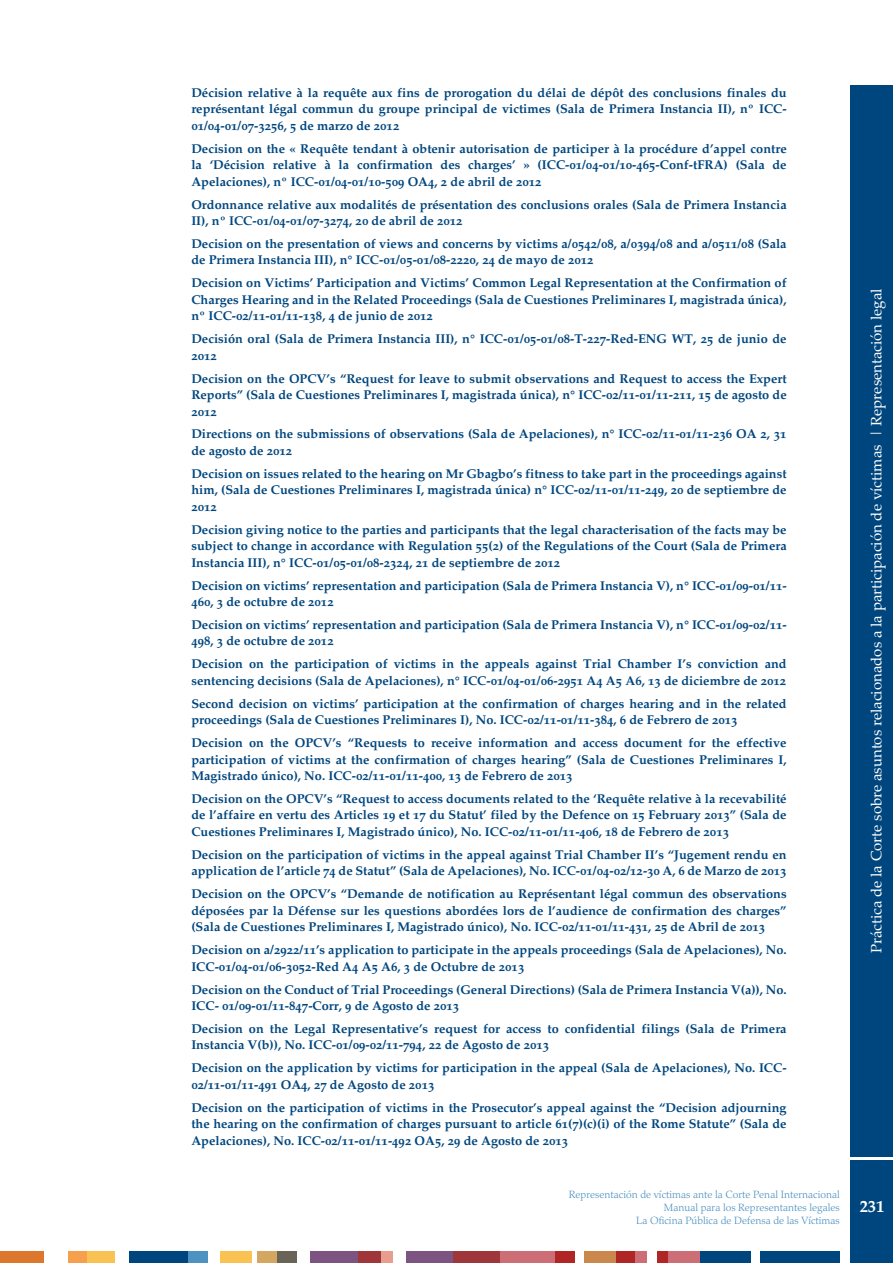
<style>
.page{position:relative;width:893px;height:1263px;background:#fff}
.page>*{position:absolute;margin:0;border:0;box-sizing:border-box;transform-origin:0 0}
.t1{font:700 16.5px "Palatino Linotype";color:#fff}
.t2{font:15px "Palatino Linotype";color:#fff}
.t3{font:700 12.75px/16.5px "Palatino Old Style Figures";color:#00467e}
.t4{font:300 10.5px/12.6px "Palatino Linotype";color:#4e92c1;text-align:right}
</style>
<div class="page">
<div style="left:0;top:1251px;width:43px;height:12px;background:#dd772e"></div>
<div style="left:68px;top:1251px;width:20px;height:12px;background:#f6a04d"></div>
<div style="left:88px;top:1251px;width:27px;height:12px;background:#f9c252"></div>
<div style="left:130px;top:1251px;width:58px;height:12px;background:#00467e"></div>
<div style="left:188px;top:1251px;width:20px;height:12px;background:#4e92c1"></div>
<div style="left:220px;top:1251px;width:31px;height:12px;background:#f9c252"></div>
<div style="left:257px;top:1251px;width:20px;height:12px;background:#d3a75f"></div>
<div style="left:277px;top:1251px;width:19px;height:12px;background:#696358"></div>
<div style="left:357px;top:1251px;width:24px;height:12px;background:#9e363a"></div>
<div style="left:381px;top:1251px;width:11px;height:12px;background:#e89e8e"></div>
<div style="left:310px;top:1251px;width:47px;height:12px;background:#7d5382"></div>
<div style="left:406px;top:1251px;width:47px;height:12px;background:#7d5382"></div>
<div style="left:453px;top:1251px;width:47px;height:12px;background:#9e363a"></div>
<div style="left:500px;top:1251px;width:55px;height:12px;background:#cd6e77"></div>
<div style="left:555px;top:1251px;width:20px;height:12px;background:#b02625"></div>
<div style="left:616px;top:1251px;width:19px;height:12px;background:#b02625"></div>
<div style="left:635px;top:1251px;width:12px;height:12px;background:#cd6e77"></div>
<div style="left:585px;top:1251px;width:31px;height:12px;background:#ca884c"></div>
<div style="left:657px;top:1251px;width:12px;height:12px;background:#b02625"></div>
<div style="left:669px;top:1251px;width:31px;height:12px;background:#cd6e77"></div>
<div style="left:700px;top:1251px;width:51px;height:12px;background:#00467e"></div>
<div style="left:760px;top:1251px;width:79px;height:12px;background:#00467e"></div>
<div style="left:850px;top:1160px;width:43px;height:103px;background:#00467e"></div>
<div style="left:850px;top:85px;width:43px;height:1072px;background:#00467e"></div>
<p class="t3" style="left:191px;top:84px;width:597px;text-align:justify">Décision relative à la requête aux fins de prorogation du délai de dépôt des conclusions finales du représentant légal commun du groupe principal de victimes (Sala de Primera Instancia II), nº ICC-01/04-01/07-3256, 5 de marzo de 2012</p>
<p class="t3" style="left:191px;top:140px;width:597px;text-align:justify">Decision on the « Requête tendant à obtenir autorisation de participer à la procédure d’appel contre la ‘Décision relative à la confirmation des charges’ » (ICC-01/04-01/10-465-Conf-tFRA) (Sala de Apelaciones), nº ICC-01/04-01/10-509 OA4, 2 de abril de 2012</p>
<p class="t3" style="left:191px;top:196px;width:597px">Ordonnance relative aux modalités de présentation des conclusions orales (Sala de Primera Instancia<br>II), nº ICC-01/04-01/07-3274, 20 de abril de 2012</p>
<p class="t3" style="left:191px;top:235px;width:597px">Decision on the presentation of views and concerns by victims a/0542/08, a/0394/08 and a/0511/08 (Sala de Primera Instancia III), n° ICC-01/05-01/08-2220, 24 de mayo de 2012</p>
<p class="t3" style="left:191px;top:274px;width:597px;text-align:justify">Decision on Victims’ Participation and Victims’ Common Legal Representation at the Confirmation of Charges Hearing and in the Related Proceedings (Sala de Cuestiones Preliminares I, magistrada única), nº ICC-02/11-01/11-138, 4 de junio de 2012</p>
<p class="t3" style="left:191px;top:330px;width:597px">Decisión oral (Sala de Primera Instancia III), n° ICC-01/05-01/08-T-227-Red-ENG WT, 25 de junio de<br>2012</p>
<p class="t3" style="left:191px;top:370px;width:597px;text-align:justify">Decision on the OPCV’s “Request for leave to submit observations and Request to access the Expert Reports” (Sala de Cuestiones Preliminares I, magistrada única), n° ICC-02/11-01/11-211, 15 de agosto de 2012</p>
<p class="t3" style="left:191px;top:425px;width:597px">Directions on the submissions of observations (Sala de Apelaciones), n° ICC-02/11-01/11-236 OA 2, 31 de agosto de 2012</p>
<p class="t3" style="left:191px;top:465px;width:597px;text-align:justify">Decision on issues related to the hearing on Mr Gbagbo’s fitness to take part in the proceedings against him, (Sala de Cuestiones Preliminares I, magistrada única) n° ICC-02/11-01/11-249, 20 de septiembre de 2012</p>
<p class="t3" style="left:191px;top:521px;width:597px;text-align:justify">Decision giving notice to the parties and participants that the legal characterisation of the facts may be subject to change in accordance with Regulation 55(2) of the Regulations of the Court (Sala de Primera Instancia III), n° ICC-01/05-01/08-2324, 21 de septiembre de 2012</p>
<p class="t3" style="left:191px;top:577px;width:597px">Decision on victims’ representation and participation (Sala de Primera Instancia V), n° ICC-01/09-01/11-<br>460, 3 de octubre de 2012</p>
<p class="t3" style="left:191px;top:616px;width:597px">Decision on victims’ representation and participation (Sala de Primera Instancia V), n° ICC-01/09-02/11-<br>498, 3 de octubre de 2012</p>
<p class="t3" style="left:191px;top:655px;width:597px">Decision on the participation of victims in the appeals against Trial Chamber I’s conviction and sentencing decisions (Sala de Apelaciones), n° ICC-01/04-01/06-2951 A4 A5 A6, 13 de diciembre de 2012</p>
<p class="t3" style="left:191px;top:695px;width:597px">Second decision on victims’ participation at the confirmation of charges hearing and in the related proceedings (Sala de Cuestiones Preliminares I), No. ICC-02/11-01/11-384, 6 de Febrero de 2013</p>
<p class="t3" style="left:191px;top:734px;width:597px;text-align:justify">Decision on the OPCV’s “Requests to receive information and access document for the effective participation of victims at the confirmation of charges hearing” (Sala de Cuestiones Preliminares I, Magistrado único), No. ICC-02/11-01/11-400, 13 de Febrero de 2013</p>
<p class="t3" style="left:191px;top:790px;width:597px;text-align:justify">Decision on the OPCV’s “Request to access documents related to the ‘Requête relative à la recevabilité de l’affaire en vertu des Articles 19 et 17 du Statut’ filed by the Defence on 15 February 2013” (Sala de Cuestiones Preliminares I, Magistrado único), No. ICC-02/11-01/11-406, 18 de Febrero de 2013</p>
<p class="t3" style="left:191px;top:846px;width:597px">Decision on the participation of victims in the appeal against Trial Chamber II’s “Jugement rendu en application de l’article 74 de Statut” (Sala de Apelaciones), No. ICC-01/04-02/12-30 A, 6 de Marzo de 2013</p>
<p class="t3" style="left:191px;top:885px;width:597px;text-align:justify">Decision on the OPCV’s “Demande de notification au Représentant légal commun des observations déposées par la Défense sur les questions abordées lors de l’audience de confirmation des charges” (Sala de Cuestiones Preliminares I, Magistrado único), No. ICC-02/11-01/11-431, 25 de Abril de 2013</p>
<p class="t3" style="left:191px;top:941px;width:597px">Decision on a/2922/11’s application to participate in the appeals proceedings (Sala de Apelaciones), No.<br>ICC-01/04-01/06-3052-Red A4 A5 A6, 3 de Octubre de 2013</p>
<p class="t3" style="left:191px;top:980px;width:597px">Decision on the Conduct of Trial Proceedings (General Directions) (Sala de Primera Instancia V(a)), No.<br>ICC- 01/09-01/11-847-Corr, 9 de Agosto de 2013</p>
<p class="t3" style="left:191px;top:1020px;width:597px">Decision on the Legal Representative’s request for access to confidential filings (Sala de Primera<br>Instancia V(b)), No. ICC-01/09-02/11-794, 22 de Agosto de 2013</p>
<p class="t3" style="left:191px;top:1059px;width:597px">Decision on the application by victims for participation in the appeal (Sala de Apelaciones), No. ICC-<br>02/11-01/11-491 OA4, 27 de Agosto de 2013</p>
<p class="t3" style="left:191px;top:1099px;width:597px;text-align:justify">Decision on the participation of victims in the Prosecutor’s appeal against the “Decision adjourning the hearing on the confirmation of charges pursuant to article 61(7)(c)(i) of the Rome Statute” (Sala de Apelaciones), No. ICC-02/11-01/11-492 OA5, 29 de Agosto de 2013</p>
<p class="t4" style="left:569px;top:1187px;width:272px">Representación de víctimas ante la Corte Penal Internacional<br>Manual para los Representantes legales<br>La Oficina Pública de Defensa de las Víctimas</p>
<p class="t2" style="left:866px;top:953px;width:666px;rotate:-90deg">Práctica de la Corte sobre asuntos relacionados a la participación de víctimas | Representación legal</p>
<p class="t1" style="left:860px;top:1195px;width:26px">231</p>
</div>
